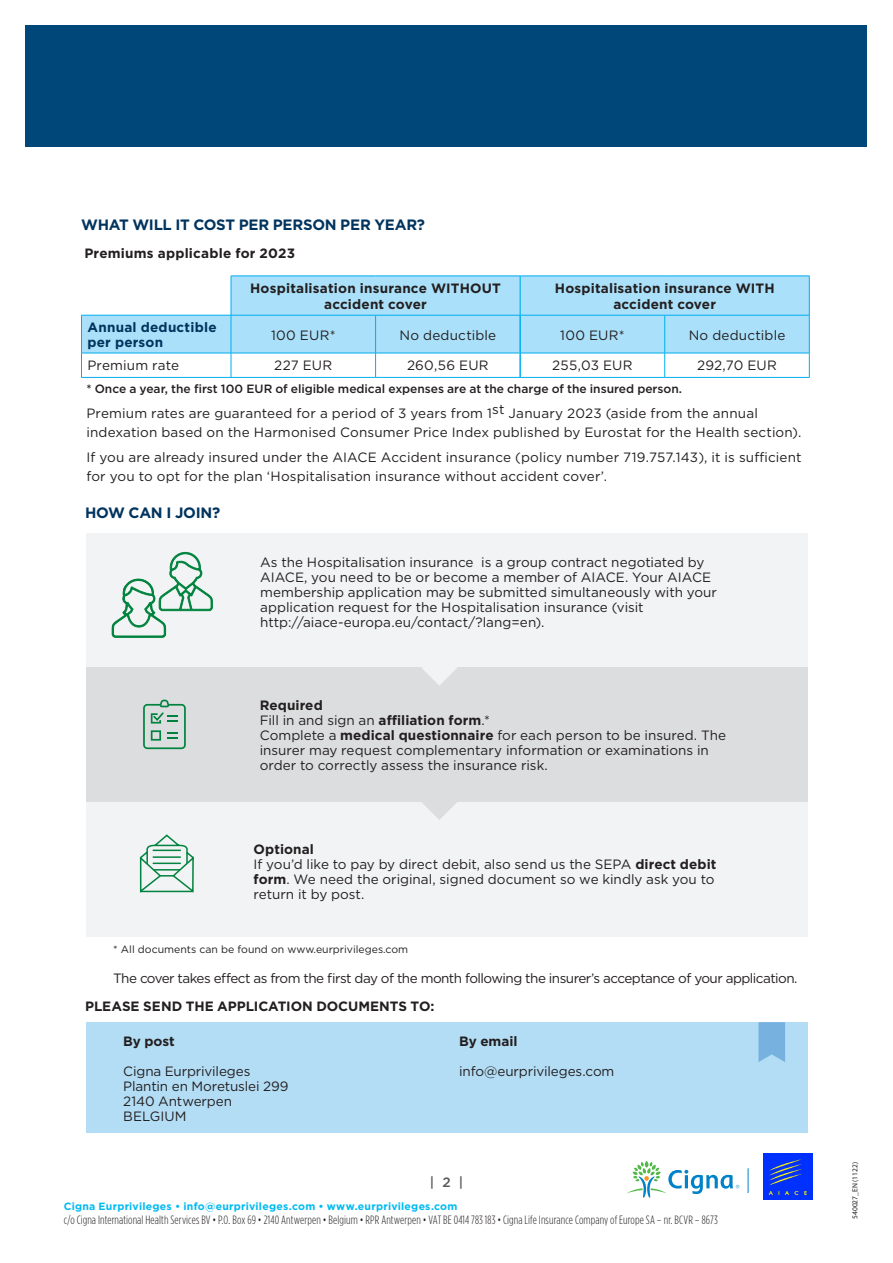
<style>
.page{position:relative;width:893px;height:1263px;background:#fff}
.page>*{position:absolute;margin:0;border:0;box-sizing:border-box;transform-origin:0 0}
.Body{font:700 15px "Gotham";letter-spacing:-.02em;color:#00345e}
._2-Ondertitlel{font:13.5px/15px "Gotham";letter-spacing:-.005em;color:#231f20}
.Body-2{font:13.5px/18.8px "Gotham";letter-spacing:.01em;color:#231f20}
._2-Ondertitlel-2{font:13.5px "Gotham";letter-spacing:-.04em;color:#231f20}
.Gewone_lijn{font:700 13.5px/16.5px "Gotham";letter-spacing:.015em;color:#231f20;text-align:center}
.Gewone_lijn-2{font:13.5px "Gotham";letter-spacing:.015em;color:#231f20}
._2-Ondertitlel-3{font:700 13.5px "Gotham";color:#231f20}
.Body-3{font:700 13.5px "Gotham";letter-spacing:.015em;color:#231f20}
.Gewone_lijn-3{font:700 13.5px/15px "Gotham";letter-spacing:.015em;color:#00345e}
.t1{font:500 13.5px "Gotham";color:#57585a}
.t2{font:300 12px "Gotham Condensed";letter-spacing:.01em;color:#231f20}
.Kleine_lettertjes{font:500 12px "Gotham";color:#231f20}
.t3{font:700 10.5px "Gotham";letter-spacing:.02em;color:#00baf1}
.t4{font:10.5px "Gotham";color:#231f20}
.t5{font:7.5px "Myriad Pro";color:#231f20}
.s1{font-weight:700}
</style>
<div class="page">
<svg style="left:627px;top:1161px;width:112px;height:37px"></svg>
<svg style="left:748px;top:1168px;width:1px;height:25px"></svg>
<img style="left:763px;top:1154px;width:49px;height:45px">
<div style="left:86px;top:533px;width:722px;height:135px;background:#f2f3f4"></div>
<div style="left:86px;top:802px;width:722px;height:134px;background:#f2f3f4"></div>
<div style="left:86px;top:668px;width:722px;height:134px;background:#dcdddf"></div>
<svg style="left:421px;top:650px;width:36px;height:36px"></svg>
<svg style="left:421px;top:784px;width:36px;height:36px"></svg>
<svg style="left:112px;top:552px;width:101px;height:86px"></svg>
<svg style="left:143px;top:700px;width:43px;height:49px;background:#a6c7b7"></svg>
<div style="left:86px;top:1022px;width:722px;height:110px;background:#b3ddf5"></div>
<svg style="left:758px;top:1022px;width:27px;height:40px"></svg>
<svg style="left:138px;top:833px;width:57px;height:61px"></svg>
<hr style="left:141px;top:891px;width:52px;height:1px;background:#00833e">
<svg style="left:81px;top:276px;width:728px;height:77px;background:#b1e2f9"></svg>
<hr style="left:231px;top:276px;width:1px;height:39px;background:#00aeef">
<hr style="left:81px;top:315px;width:150px;height:1px;background:#00aeef">
<hr style="left:81px;top:315px;width:1px;height:38px;background:#00aeef">
<hr style="left:231px;top:315px;width:145px;height:1px;background:#00aeef">
<hr style="left:231px;top:315px;width:1px;height:38px;background:#00aeef">
<hr style="left:376px;top:315px;width:144px;height:1px;background:#00aeef">
<hr style="left:375px;top:315px;width:1px;height:38px;background:#00aeef">
<hr style="left:520px;top:315px;width:145px;height:1px;background:#00aeef">
<hr style="left:665px;top:315px;width:144px;height:1px;background:#00aeef">
<hr style="left:809px;top:315px;width:1px;height:38px;background:#00aeef">
<hr style="left:81px;top:353px;width:150px;height:1px;background:#00aeef">
<svg style="left:81px;top:353px;width:1px;height:24px"></svg>
<hr style="left:231px;top:353px;width:145px;height:1px;background:#00aeef">
<svg style="left:231px;top:353px;width:1px;height:24px"></svg>
<hr style="left:376px;top:353px;width:143px;height:1px;background:#00aeef">
<svg style="left:375px;top:353px;width:1px;height:24px"></svg>
<hr style="left:521px;top:353px;width:144px;height:1px;background:#00aeef">
<hr style="left:665px;top:353px;width:144px;height:1px;background:#00aeef">
<svg style="left:809px;top:353px;width:1px;height:24px"></svg>
<hr style="left:81px;top:377px;width:150px;height:1px;background:#00aeef">
<hr style="left:231px;top:377px;width:145px;height:1px;background:#00aeef">
<hr style="left:376px;top:377px;width:144px;height:1px;background:#00aeef">
<hr style="left:520px;top:377px;width:145px;height:1px;background:#00aeef">
<hr style="left:665px;top:377px;width:144px;height:1px;background:#00aeef">
<hr style="left:520px;top:276px;width:1px;height:39px;background:#00aeef">
<hr style="left:231px;top:276px;width:145px;height:1px;background:#00aeef">
<hr style="left:376px;top:276px;width:144px;height:1px;background:#00aeef">
<hr style="left:520px;top:276px;width:145px;height:1px;background:#00aeef">
<hr style="left:665px;top:276px;width:144px;height:1px;background:#00aeef">
<hr style="left:809px;top:276px;width:1px;height:39px;background:#00aeef">
<hr style="left:519px;top:315px;width:2px;height:38px;background:#00aeef">
<hr style="left:519px;top:353px;width:2px;height:24px;background:#00aeef">
<hr style="left:664px;top:315px;width:1px;height:38px;background:#00aeef">
<svg style="left:664px;top:353px;width:1px;height:24px"></svg>
<div style="left:26px;top:26px;width:841px;height:121px;background:#004779"></div>
<p class="Body" style="left:81px;top:215px;width:345px">WHAT WILL IT COST PER PERSON PER YEAR?</p>
<p class="Body-3" style="left:84px;top:245px;width:212px">Premiums applicable for 2023</p>
<p class="Gewone_lijn" style="left:250px;top:280px;width:252px">Hospitalisation insurance WITHOUT accident cover</p>
<p class="Gewone_lijn" style="left:555px;top:280px;width:221px">Hospitalisation insurance WITH accident cover</p>
<p class="Gewone_lijn-3" style="left:87px;top:320px;width:131px">Annual deductible per person</p>
<p class="Gewone_lijn-2" style="left:271px;top:326px;width:66px">100 EUR*</p>
<p class="Gewone_lijn-2" style="left:400px;top:326px;width:98px">No deductible</p>
<p class="Gewone_lijn-2" style="left:560px;top:326px;width:66px">100 EUR*</p>
<p class="Gewone_lijn-2" style="left:689px;top:326px;width:98px">No deductible</p>
<p class="Gewone_lijn-2" style="left:87px;top:356px;width:93px">Premium rate</p>
<p class="Gewone_lijn-2" style="left:274px;top:356px;width:60px">227 EUR</p>
<p class="Gewone_lijn-2" style="left:407px;top:356px;width:83px">260,56 EUR</p>
<p class="Gewone_lijn-2" style="left:552px;top:356px;width:82px">255,03 EUR</p>
<p class="Gewone_lijn-2" style="left:697px;top:356px;width:81px">292,70 EUR</p>
<p class="Kleine_lettertjes" style="left:86px;top:381px;width:597px">* Once a year, the first 100 EUR of eligible medical expenses are at the charge of the insured person.</p>
<p class="Body-2" style="left:86px;top:404px;width:716px">Premium rates are guaranteed for a period of 3 years from 1st January 2023 (aside from the annual indexation based on the Harmonised Consumer Price Index published by Eurostat for the Health section).</p>
<p class="Body-2" style="left:86px;top:448px;width:717px">If you are already insured under the AIACE Accident insurance (policy number 719.757.143), it is sufficient for you to opt for the plan ‘Hospitalisation insurance without accident cover’.</p>
<p class="Body" style="left:85px;top:502px;width:137px">HOW CAN I JOIN?</p>
<p class="_2-Ondertitlel" style="left:260px;top:554px;width:458px">As the Hospitalisation insurance is a group contract negotiated by AIACE, you need to be or become a member of AIACE. Your AIACE membership application may be submitted simultaneously with your application request for the Hospitalisation insurance (visit http://aiace-europa.eu/contact/?lang=en).</p>
<p class="_2-Ondertitlel-3" style="left:260px;top:696px;width:65px">Required</p>
<p class="_2-Ondertitlel" style="left:260px;top:713px;width:232px">Fill in and sign an <span class="s1">affiliation form</span>.*</p>
<p class="_2-Ondertitlel" style="left:260px;top:728px;width:468px">Complete a <span class="s1">medical questionnaire</span> for each person to be insured. The insurer may request complementary information or examinations in order to correctly assess the insurance risk.</p>
<p class="_2-Ondertitlel-3" style="left:254px;top:840px;width:62px">Optional</p>
<p class="_2-Ondertitlel" style="left:254px;top:856px;width:464px">If you’d like to pay by direct debit, also send us the SEPA <span class="s1">direct debit form</span>. We need the original, signed document so we kindly ask you to return it by post.</p>
<p class="t4" style="left:113px;top:943px;width:296px">* All documents can be found on www.eurprivileges.com</p>
<p class="_2-Ondertitlel-2" style="left:113px;top:970px;width:686px">The cover takes effect as from the first day of the month following the insurer’s acceptance of your application.</p>
<p class="_2-Ondertitlel-3" style="left:85px;top:997px;width:351px">PLEASE SEND THE APPLICATION DOCUMENTS TO:</p>
<p class="_2-Ondertitlel-3" style="left:123px;top:1032px;width:53px">By post</p>
<p class="_2-Ondertitlel" style="left:123px;top:1064px;width:167px">Cigna Eurprivileges<br>Plantin en Moretuslei 299</p>
<p class="_2-Ondertitlel" style="left:123px;top:1094px;width:110px">2140 Antwerpen</p>
<p class="_2-Ondertitlel" style="left:123px;top:1109px;width:65px">BELGIUM</p>
<p class="_2-Ondertitlel-3" style="left:459px;top:1032px;width:60px">By email</p>
<p class="_2-Ondertitlel" style="left:459px;top:1064px;width:157px">info@eurprivileges.com</p>
<p class="t1" style="left:430px;top:1173px;width:35px">| 2 |</p>
<p class="t3" style="left:64px;top:1199px;width:395px">Cigna Eurprivileges • info@eurprivileges.com • www.eurprivileges.com</p>
<p class="t2" style="left:64px;top:1213px;width:655px">c/o Cigna International Health Services BV • P.O. Box 69 • 2140 Antwerpen • Belgium • RPR Antwerpen • VAT BE 0414 783 183 • Cigna Life Insurance Company of Europe SA – nr. BCVR – 8673</p>
<p class="t5" style="left:850px;top:1219px;width:58px;rotate:-90deg">540027_EN (1122)</p>
</div>
